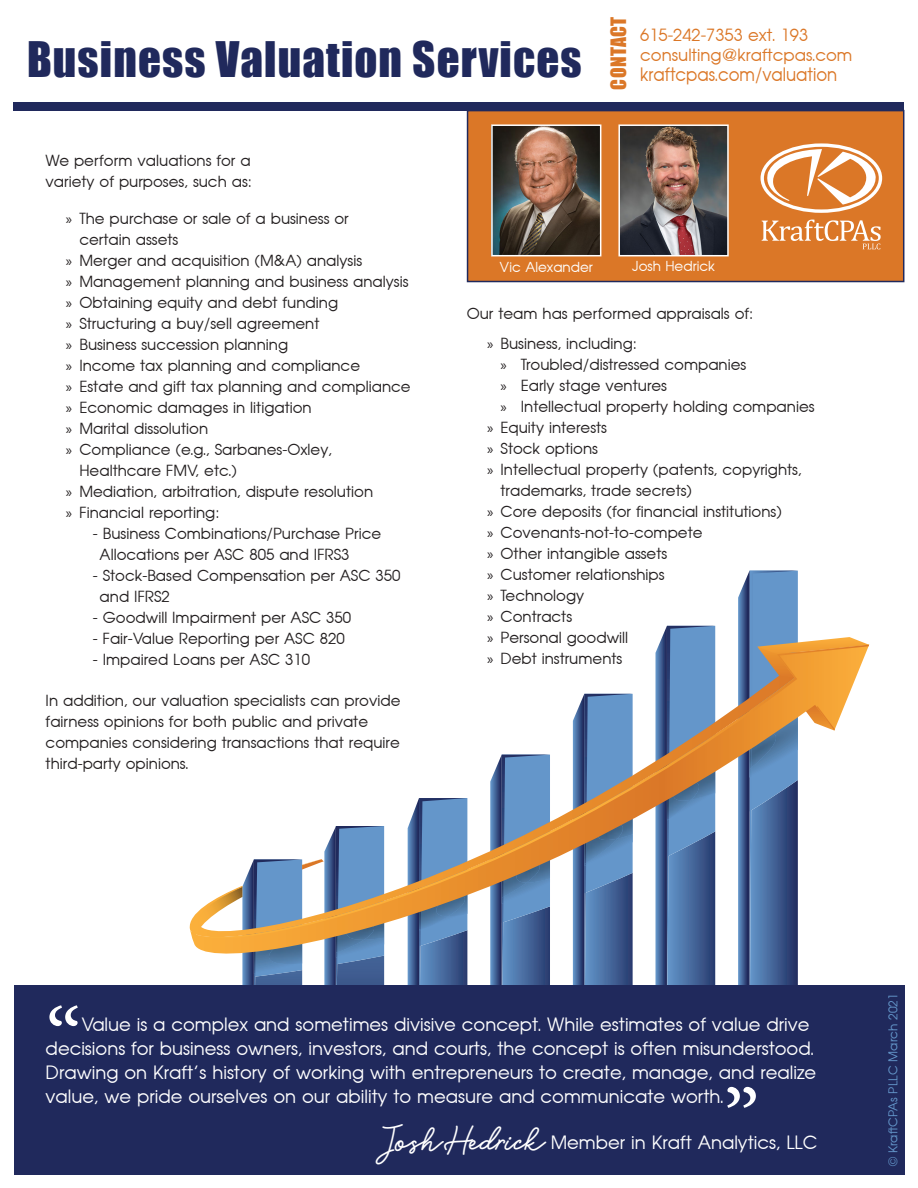
<style>
.page{position:relative;width:918px;height:1188px;background:#fff}
.page>*{position:absolute;margin:0;border:0;box-sizing:border-box;transform-origin:0 0}
.t1{font:90px "Minion Pro";color:#fff}
.t2{font:45px "Impact";letter-spacing:.025em;color:#20295c}
.t3{font:19.5px "Impact";letter-spacing:.025em;color:#db7727}
.t4{font:18.15px "Avian";color:#db7727;scale:.91 1}
.t5{font:18px/24px "Avian";color:#fff}
.t6{font:16.5px "Avian";color:#db7727}
.Body_Text{font:15px/21px "Avian";color:#231f20}
.t7{font:13.5px "Avian";color:#fff}
.t8{font:12px "Avian";color:#6497cb}
.s1{font-family:"Myriad Pro"}
.s2{font-family:"Beauty Style";font-weight:700;font-size:27px}
</style>
<div class="page">
<svg style="left:490px;top:958px;width:60px;height:27px"></svg>
<svg style="left:573px;top:958px;width:60px;height:27px"></svg>
<svg style="left:656px;top:626px;width:59px;height:359px"></svg>
<svg style="left:242px;top:958px;width:225px;height:27px"></svg>
<svg style="left:738px;top:571px;width:131px;height:414px"></svg>
<svg style="left:190px;top:914px;width:679px;height:44px"></svg>
<svg style="left:196px;top:645px;width:673px;height:303px"></svg>
<div style="left:14px;top:985px;width:890px;height:189px;background:#20295c"></div>
<div style="left:14px;top:102px;width:890px;height:9px;background:#20295c"></div>
<div style="left:467px;top:110px;width:437px;height:172px;background:#db7727;border:2px solid #20295c"></div>
<img style="left:494px;top:127px;width:104px;height:126px">
<div style="left:491px;top:124px;width:110px;height:132px;border:2px solid #fff"></div>
<img style="left:621px;top:127px;width:105px;height:126px">
<div style="left:618px;top:124px;width:111px;height:132px;border:2px solid #fff"></div>
<svg style="left:762px;top:220px;width:119px;height:29px"></svg>
<div style="left:761px;top:143px;width:121px;height:70px;border:3px solid #fff;border-radius:50%"></div>
<svg style="left:763px;top:149px;width:116px;height:56px"></svg>
<p class="t2" style="left:27px;top:24px;width:556px">Business Valuation Services</p>
<p class="Body_Text" style="left:46px;top:150px;width:207px">We perform valuations for a</p>
<p class="Body_Text" style="left:46px;top:171px;width:208px">variety of purposes, such as:</p>
<p class="t3" style="left:603px;top:90px;width:74px;rotate:-90deg">CONTACT</p>
<p class="t6" style="left:640px;top:26px;width:169px">615-242-7353 ext. 193</p>
<p class="t6" style="left:640px;top:45px;width:214px">consulting@kraftcpas.com</p>
<p class="t4" style="left:640px;top:64px;width:218px">kraftcpas.com/valuation</p>
<p class="Body_Text" style="left:79px;top:208px;width:271px;text-indent:-14px"><span class="s1">»</span> The purchase or sale of a business or certain assets</p>
<p class="Body_Text" style="left:66px;top:250px;width:298px"><span class="s1">»</span> Merger and acquisition (M&amp;A) analysis</p>
<p class="Body_Text" style="left:66px;top:271px;width:344px"><span class="s1">»</span> Management planning and business analysis</p>
<p class="Body_Text" style="left:66px;top:292px;width:274px"><span class="s1">»</span> Obtaining equity and debt funding</p>
<p class="Body_Text" style="left:66px;top:313px;width:255px"><span class="s1">»</span> Structuring a buy/sell agreement</p>
<p class="Body_Text" style="left:66px;top:334px;width:224px"><span class="s1">»</span> Business succession planning</p>
<p class="Body_Text" style="left:66px;top:355px;width:296px"><span class="s1">»</span> Income tax planning and compliance</p>
<p class="Body_Text" style="left:66px;top:376px;width:346px"><span class="s1">»</span> Estate and gift tax planning and compliance</p>
<p class="Body_Text" style="left:66px;top:397px;width:247px"><span class="s1">»</span> Economic damages in litigation</p>
<p class="Body_Text" style="left:66px;top:418px;width:144px"><span class="s1">»</span> Marital dissolution</p>
<p class="Body_Text" style="left:79px;top:439px;width:254px;text-indent:-14px"><span class="s1">»</span> Compliance (e.g., Sarbanes-Oxley,<br>Healthcare FMV, etc.)</p>
<p class="Body_Text" style="left:66px;top:481px;width:309px"><span class="s1">»</span> Mediation, arbitration, dispute resolution</p>
<p class="Body_Text" style="left:66px;top:502px;width:155px"><span class="s1">»</span> Financial reporting:</p>
<p class="Body_Text" style="left:100px;top:523px;width:283px;text-indent:-7px">- Business Combinations/Purchase Price<br>Allocations per ASC 805 and IFRS3</p>
<p class="Body_Text" style="left:100px;top:565px;width:302px;text-indent:-7px">- Stock-Based Compensation per ASC 350 and IFRS2</p>
<p class="Body_Text" style="left:93px;top:607px;width:260px">- Goodwill Impairment per ASC 350</p>
<p class="Body_Text" style="left:93px;top:628px;width:253px">- Fair-Value Reporting per ASC 820</p>
<p class="Body_Text" style="left:93px;top:649px;width:219px">- Impaired Loans per ASC 310</p>
<p class="Body_Text" style="left:46px;top:690px;width:356px">In addition, our valuation specialists can provide fairness opinions for both public and private companies considering transactions that require third-party opinions.</p>
<p class="t7" style="left:500px;top:259px;width:95px">Vic Alexander</p>
<p class="t7" style="left:632px;top:258px;width:84px">Josh Hedrick</p>
<p class="Body_Text" style="left:467px;top:303px;width:288px">Our team has performed appraisals of:</p>
<p class="Body_Text" style="left:487px;top:333px;width:152px"><span class="s1">»</span> Business, including:</p>
<p class="Body_Text" style="left:501px;top:354px;width:247px"><span class="s1">»</span> Troubled/distressed companies</p>
<p class="Body_Text" style="left:501px;top:375px;width:168px"><span class="s1">»</span> Early stage ventures</p>
<p class="Body_Text" style="left:501px;top:396px;width:316px"><span class="s1">»</span> Intellectual property holding companies</p>
<p class="Body_Text" style="left:487px;top:417px;width:122px"><span class="s1">»</span> Equity interests</p>
<p class="Body_Text" style="left:487px;top:438px;width:112px"><span class="s1">»</span> Stock options</p>
<p class="Body_Text" style="left:501px;top:459px;width:303px;text-indent:-14px"><span class="s1">»</span> Intellectual property (patents, copyrights, trademarks, trade secrets)</p>
<p class="Body_Text" style="left:487px;top:501px;width:296px"><span class="s1">»</span> Core deposits (for financial institutions)</p>
<p class="Body_Text" style="left:487px;top:522px;width:217px"><span class="s1">»</span> Covenants-not-to-compete</p>
<p class="Body_Text" style="left:487px;top:543px;width:182px"><span class="s1">»</span> Other intangible assets</p>
<p class="Body_Text" style="left:487px;top:564px;width:179px"><span class="s1">»</span> Customer relationships</p>
<p class="Body_Text" style="left:487px;top:585px;width:99px"><span class="s1">»</span> Technology</p>
<p class="Body_Text" style="left:487px;top:606px;width:87px"><span class="s1">»</span> Contracts</p>
<p class="Body_Text" style="left:487px;top:627px;width:143px"><span class="s1">»</span> Personal goodwill</p>
<p class="Body_Text" style="left:487px;top:648px;width:137px"><span class="s1">»</span> Debt instruments</p>
<p class="t1" style="left:46px;top:981px;width:37px">“</p>
<p class="t5" style="left:46px;top:1012px;width:772px;text-indent:36px">Value is a complex and sometimes divisive concept. While estimates of value drive decisions for business owners, investors, and courts, the concept is often misunderstood.<br>Drawing on Kraft’s history of working with entrepreneurs to create, manage, and realize value, we pride ourselves on our ability to measure and communicate worth.</p>
<p class="t1" style="left:724px;top:1062px;width:38px">”</p>
<p class="t5" style="left:382px;top:1130px;width:437px"><span class="s2">Josh Hedrick</span> Member in Kraft Analytics, LLC</p>
<p class="t8" style="left:886px;top:1166px;width:175px;rotate:-90deg">© KraftCPAs PLLC March 2021</p>
</div>
